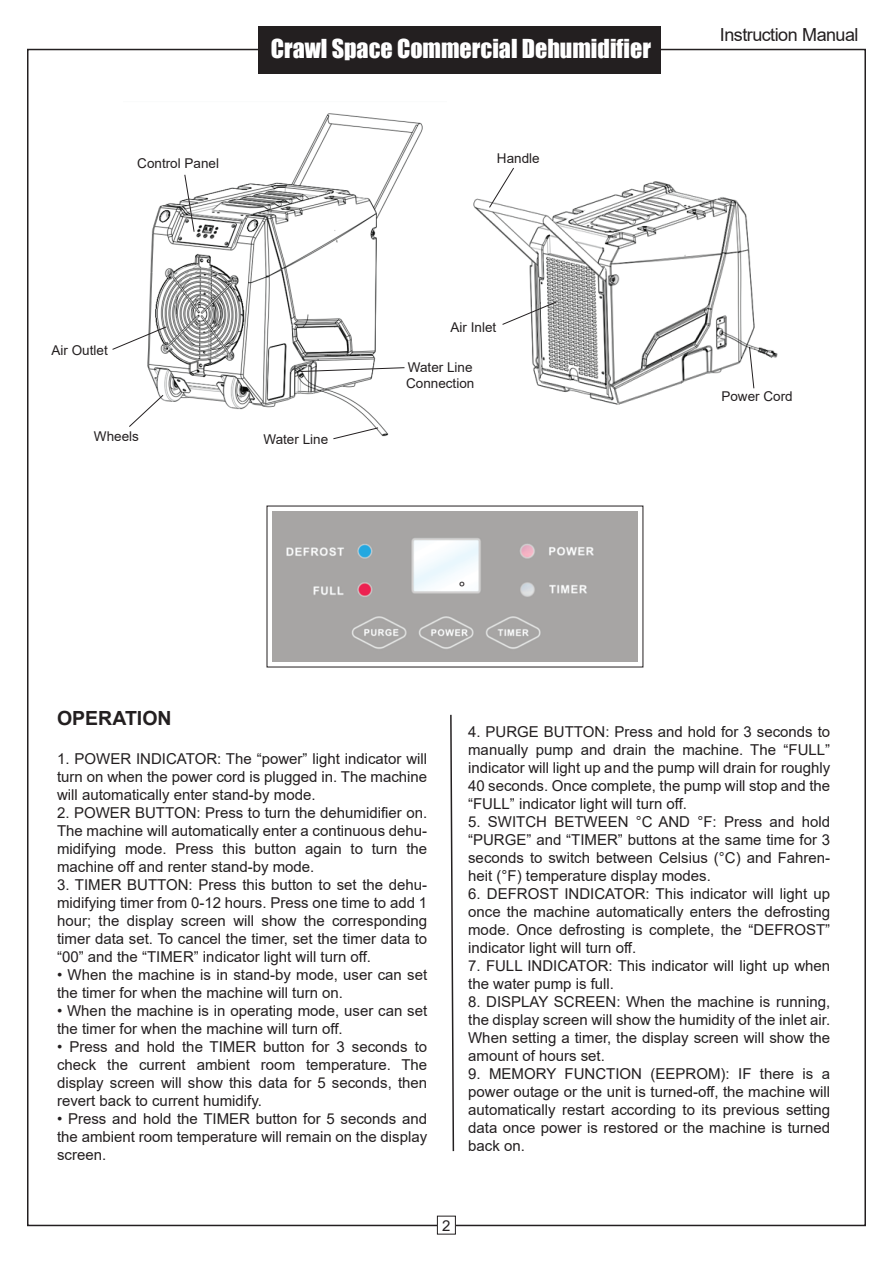
<style>
.page{position:relative;width:893px;height:1263px;background:#fff}
.page>*{position:absolute;margin:0;border:0;box-sizing:border-box;transform-origin:0 0}
.t1{font:24px "Impact";color:#fff}
.t2{font:700 19.5px "Arial";color:#231f20}
.t3{font:18px "Arial";letter-spacing:-.03em;color:#231f20}
.t4{font:18px "Myriad Pro";color:#231f20}
.t5{font:15px/18px "Arial";color:#231f20;text-align:justify}
.t6{font:13.5px/16.2px "Arial";color:#231f20}
</style>
<div class="page">
<div style="left:437px;top:1216px;width:19px;height:18px;border:1px solid #231f20"></div>
<div style="left:258px;top:26px;width:402px;height:47px;background:#231f20"></div>
<svg style="left:450px;top:714px;width:5px;height:438px"></svg>
<img style="left:147px;top:113px;width:276px;height:324px">
<img style="left:473px;top:181px;width:305px;height:224px">
<img style="left:273px;top:512px;width:364px;height:150px">
<svg style="left:502px;top:301px;width:55px;height:24px"></svg>
<svg style="left:749px;top:346px;width:6px;height:43px"></svg>
<svg style="left:332px;top:427px;width:47px;height:13px"></svg>
<svg style="left:488px;top:167px;width:27px;height:41px"></svg>
<svg style="left:184px;top:174px;width:11px;height:59px"></svg>
<svg style="left:112px;top:326px;width:55px;height:24px"></svg>
<svg style="left:300px;top:367px;width:105px;height:5px"></svg>
<svg style="left:129px;top:394px;width:35px;height:34px"></svg>
<p class="t6" style="left:137px;top:155px;width:83px">Control Panel</p>
<h1 class="t1" style="left:271px;top:30px;width:382px">Crawl Space Commercial Dehumidifier</h1>
<p class="t6" style="left:497px;top:150px;width:44px">Handle</p>
<p class="t6" style="left:52px;top:342px;width:58px">Air Outlet</p>
<p class="t6" style="left:94px;top:428px;width:47px">Wheels</p>
<p class="t6" style="left:263px;top:431px;width:66px">Water Line</p>
<p class="t6" style="left:451px;top:319px;width:47px">Air Inlet</p>
<p class="t6" style="left:406px;top:359px;width:70px">Water Line<br>Connection</p>
<p class="t4" style="left:459px;top:577px;width:7px">°</p>
<p class="t3" style="left:720px;top:22px;width:140px">Instruction Manual</p>
<p class="t6" style="left:721px;top:388px;width:73px">Power Cord</p>
<h2 class="t2" style="left:57px;top:704px;width:116px">OPERATION</h2>
<p class="t5" style="left:57px;top:750px;width:372px">1. POWER INDICATOR: The “power” light indicator will turn on when the power cord is plugged in. The machine will automatically enter stand-by mode.</p>
<p class="t5" style="left:57px;top:804px;width:372px">2. POWER BUTTON: Press to turn the dehumidifier on.<br>The machine will automatically enter a continuous dehu&shy;midifying mode. Press this button again to turn the machine off and renter stand-by mode.</p>
<p class="t5" style="left:57px;top:876px;width:372px">3. TIMER BUTTON: Press this button to set the dehu&shy;midifying timer from 0-12 hours. Press one time to add 1 hour; the display screen will show the corresponding timer data set. To cancel the timer, set the timer data to “00” and the “TIMER” indicator light will turn off.</p>
<p class="t5" style="left:57px;top:966px;width:372px">• When the machine is in stand-by mode, user can set the timer for when the machine will turn on.</p>
<p class="t5" style="left:57px;top:1002px;width:372px">• When the machine is in operating mode, user can set the timer for when the machine will turn off.</p>
<p class="t5" style="left:57px;top:1038px;width:372px">• Press and hold the TIMER button for 3 seconds to check the current ambient room temperature. The display screen will show this data for 5 seconds, then revert back to current humidify.</p>
<p class="t5" style="left:57px;top:1110px;width:372px">• Press and hold the TIMER button for 5 seconds and the ambient room temperature will remain on the display screen.</p>
<p class="t5" style="left:468px;top:723px;width:364px">4. PURGE BUTTON: Press and hold for 3 seconds to manually pump and drain the machine. The “FULL” indicator will light up and the pump will drain for roughly 40 seconds. Once complete, the pump will stop and the “FULL” indicator light will turn off.</p>
<p class="t5" style="left:468px;top:813px;width:364px">5. SWITCH BETWEEN °C AND °F: Press and hold “PURGE” and “TIMER” buttons at the same time for 3 seconds to switch between Celsius (°C) and Fahren&shy;heit (°F) temperature display modes.</p>
<p class="t5" style="left:468px;top:885px;width:364px">6. DEFROST INDICATOR: This indicator will light up once the machine automatically enters the defrosting mode. Once defrosting is complete, the “DEFROST” indicator light will turn off.</p>
<p class="t5" style="left:468px;top:957px;width:364px">7. FULL INDICATOR: This indicator will light up when the water pump is full.</p>
<p class="t5" style="left:468px;top:993px;width:364px">8. DISPLAY SCREEN: When the machine is running, the display screen will show the humidity of the inlet air.<br>When setting a timer, the display screen will show the amount of hours set.</p>
<p class="t5" style="left:468px;top:1065px;width:364px">9. MEMORY FUNCTION (EEPROM): IF there is a power outage or the unit is turned-off, the machine will automatically restart according to its previous setting data once power is restored or the machine is turned back on.</p>
<p class="t5" style="left:442px;top:1216px;width:10px">2</p>
</div>
